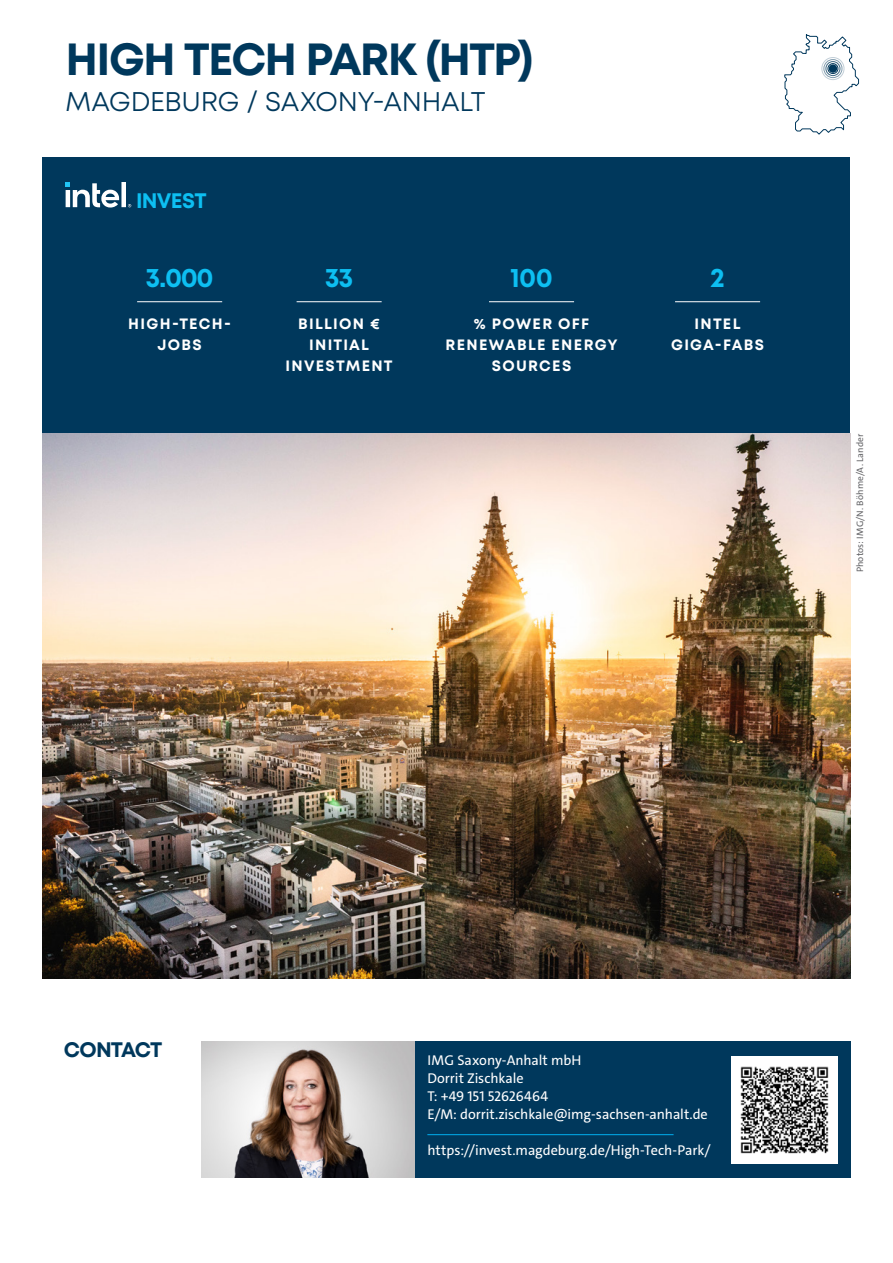
<style>
.page{position:relative;width:893px;height:1263px;background:#fff}
.page>*{position:absolute;margin:0;border:0;box-sizing:border-box;transform-origin:0 0}
.t1{font:700 45px "Mont";letter-spacing:-.04em;color:#00385c}
.t2{font:27px "Mont";letter-spacing:-.01em;color:#00385c}
.t3{font:700 27px "Mont";letter-spacing:-.035em;color:#0dbff2}
.t4{font:700 21px "Mont";letter-spacing:-.04em;color:#00385c}
.t5{font:700 21px "Mont";letter-spacing:-.035em;color:#0dbff2}
.t6{font:700 15px/21px "Mont";letter-spacing:.085em;color:#fff;text-align:center}
.t7{font:14.25px/18px "The Sans";letter-spacing:-.005em;color:#fff}
.t8{font:9.3px "The Sans";letter-spacing:.015em;color:#636366}
</style>
<div class="page">
<div style="left:43px;top:157px;width:807px;height:277px;background:#00385c"></div>
<img style="left:43px;top:434px;width:807px;height:544px">
<svg style="left:784px;top:34px;width:75px;height:101px"></svg>
<div style="left:822px;top:57px;width:22px;height:23px;border:1px solid #00385c;border-radius:50%"></div>
<div style="left:824px;top:59px;width:18px;height:19px;border:1px solid #00385c;border-radius:50%"></div>
<div style="left:826px;top:61px;width:14px;height:15px;border:1px solid #00385c;border-radius:50%"></div>
<div style="left:828px;top:63px;width:10px;height:11px;border:1px solid #00385c;border-radius:50%"></div>
<div style="left:829px;top:64px;width:8px;height:9px;background:#00385c;border-radius:50%"></div>
<div style="left:415px;top:1042px;width:435px;height:136px;background:#00385c"></div>
<hr style="left:427px;top:1134px;width:247px;height:1px;background:#00aeef">
<svg style="left:65px;top:182px;width:66px;height:25px"></svg>
<hr style="left:137px;top:301px;width:85px;height:1px;background:#fff">
<hr style="left:675px;top:301px;width:85px;height:1px;background:#fff">
<hr style="left:297px;top:301px;width:85px;height:1px;background:#fff">
<hr style="left:489px;top:301px;width:85px;height:1px;background:#fff">
<img style="left:202px;top:1042px;width:213px;height:136px">
<img style="left:731px;top:1057px;width:107px;height:106px">
<h1 class="t1" style="left:65px;top:30px;width:469px">HIGH TECH PARK (HTP)</h1>
<h2 class="t2" style="left:65px;top:85px;width:422px">MAGDEBURG / SAXONY-ANHALT</h2>
<h3 class="t5" style="left:136px;top:186px;width:72px">INVEST</h3>
<h2 class="t3" style="left:146px;top:260px;width:70px">3.000</h2>
<p class="t6" style="left:128px;top:314px;width:104px">HIGH-TECH-<br>JOBS</p>
<h2 class="t3" style="left:325px;top:260px;width:30px">33</h2>
<p class="t6" style="left:286px;top:314px;width:109px">BILLION €<br>INITIAL<br>INVESTMENT</p>
<h2 class="t3" style="left:510px;top:260px;width:44px">100</h2>
<p class="t6" style="left:446px;top:314px;width:173px">% POWER OFF<br>RENEWABLE ENERGY<br>SOURCES</p>
<h2 class="t3" style="left:710px;top:260px;width:16px">2</h2>
<p class="t6" style="left:671px;top:314px;width:95px">INTEL<br>GIGA-FABS</p>
<p class="t8" style="left:854px;top:572px;width:140px;rotate:-90deg">Photos: IMG/N. Böhme/A. Lander</p>
<h3 class="t4" style="left:64px;top:1036px;width:100px">CONTACT</h3>
<p class="t7" style="left:427px;top:1051px;width:282px">IMG Saxony-Anhalt mbH<br>Dorrit Zischkale<br>T: +49 151 52626464<br>E/M: dorrit.zischkale@img-sachsen-anhalt.de</p>
<p class="t7" style="left:427px;top:1141px;width:285px">https://invest.magdeburg.de/High-Tech-Park/</p>
</div>
